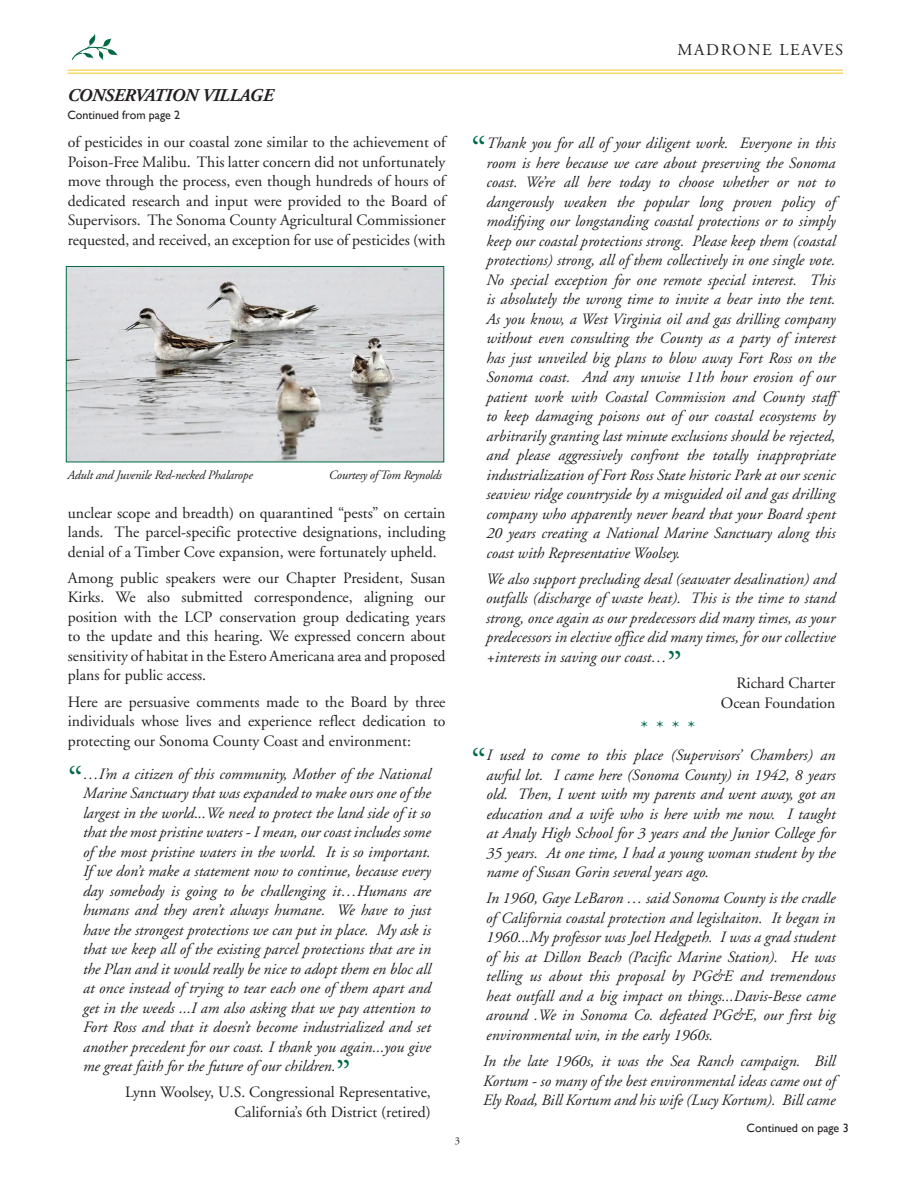
<style>
.page{position:relative;width:918px;height:1188px;background:#fff}
.page>*{position:absolute;margin:0;border:0;box-sizing:border-box;transform-origin:0 0}
.t1{font:37.5px "Adobe Garamond";color:#026a43}
.t2{font:19.5px "Adobe Garamond";color:#026a43}
.t3{font:italic 700 18px "Adobe Garamond";letter-spacing:-.02em;color:#231f20}
.t4{font:16.5px "Adobe Garamond";letter-spacing:.1em;color:#231f20}
.t5{font:italic 15.75px/19.5px "Adobe Garamond";color:#231f20;text-align:justify}
.t6{font:15.75px/19.5px "Adobe Garamond";color:#231f20;text-align:justify}
.t7{font:italic 12.75px "Adobe Garamond";letter-spacing:-.02em;color:#231f20}
.t8{font:12px "Gill Sans";color:#231f20}
.t9{font:10.5px "Adobe Garamond";color:#231f20}
</style>
<div class="page">
<svg style="left:72px;top:33px;width:46px;height:28px"></svg>
<hr style="left:68px;top:70px;width:775px;height:1px;background:#f3c723">
<hr style="left:68px;top:73px;width:775px;height:1px;background:#f3c723">
<img style="left:68px;top:268px;width:374px;height:192px">
<div style="left:66px;top:266px;width:378px;height:196px;border:1px solid #026a43"></div>
<p class="t3" style="left:68px;top:85px;width:208px">CONSERVATION VILLAGE</p>
<p class="t8" style="left:68px;top:107px;width:114px">Continued from page 2</p>
<p class="t6" style="left:68px;top:133px;width:379px">of pesticides in our coastal zone similar to the achievement of Poison-Free Malibu. This latter concern did not unfortunately move through the process, even though hundreds of hours of dedicated research and input were provided to the Board of Supervisors. The Sonoma County Agricultural Commissioner requested, and received, an exception for use of pesticides (with</p>
<p class="t7" style="left:68px;top:468px;width:187px">Adult and Juvenile Red-necked Phalarope</p>
<p class="t7" style="left:329px;top:468px;width:115px">Courtesy of Tom Reynolds</p>
<p class="t6" style="left:68px;top:503px;width:379px">unclear scope and breadth) on quarantined “pests” on certain lands. The parcel-specific protective designations, including denial of a Timber Cove expansion, were fortunately upheld.</p>
<p class="t6" style="left:68px;top:569px;width:379px">Among public speakers were our Chapter President, Susan Kirks. We also submitted correspondence, aligning our position with the LCP conservation group dedicating years to the update and this hearing. We expressed concern about sensitivity of habitat in the Estero Americana area and proposed plans for public access.</p>
<p class="t6" style="left:68px;top:692px;width:379px">Here are persuasive comments made to the Board by three individuals whose lives and experience reflect dedication to protecting our Sonoma County Coast and environment:</p>
<h1 class="t1" style="left:68px;top:760px;width:17px">“</h1>
<p class="t5" style="left:83px;top:765px;width:349px">…I’m a citizen of this community, Mother of the National Marine Sanctuary that was expanded to make ours one of the largest in the world...We need to protect the land side of it so that the most pristine waters - I mean, our coast includes some of the most pristine waters in the world. It is so important.<br>If we don’t make a statement now to continue, because every day somebody is going to be challenging it…Humans are humans and they aren’t always humane. We have to just have the strongest protections we can put in place. My ask is that we keep all of the existing parcel protections that are in the Plan and it would really be nice to adopt them en bloc all at once instead of trying to tear each one of them apart and get in the weeds ...I am also asking that we pay attention to Fort Ross and that it doesn’t become industrialized and set another precedent for our coast. I thank you again...you give me great faith for the future of our children.</p>
<h1 class="t1" style="left:336px;top:1054px;width:17px">”</h1>
<p class="t6" style="left:125px;top:1083px;width:307px;text-align:right">Lynn Woolsey, U.S. Congressional Representative,<br>California’s 6th District (retired)</p>
<p class="t9" style="left:455px;top:1135px;width:7px">3</p>
<p class="t4" style="left:678px;top:41px;width:167px">MADRONE LEAVES</p>
<h1 class="t1" style="left:471px;top:130px;width:17px">“</h1>
<p class="t5" style="left:486px;top:134px;width:351px">Thank you for all of your diligent work. Everyone in this room is here because we care about preserving the Sonoma coast. We’re all here today to choose whether or not to dangerously weaken the popular long proven policy of modifying our longstanding coastal protections or to simply keep our coastal protections strong. Please keep them (coastal protections) strong, all of them collectively in one single vote.<br>No special exception for one remote special interest. This is absolutely the wrong time to invite a bear into the tent.<br>As you know, a West Virginia oil and gas drilling company without even consulting the County as a party of interest has just unveiled big plans to blow away Fort Ross on the Sonoma coast. And any unwise 11th hour erosion of our patient work with Coastal Commission and County staff to keep damaging poisons out of our coastal ecosystems by arbitrarily granting last minute exclusions should be rejected, and please aggressively confront the totally inappropriate industrialization of Fort Ross State historic Park at our scenic seaview ridge countryside by a misguided oil and gas drilling company who apparently never heard that your Board spent 20 years creating a National Marine Sanctuary along this coast with Representative Woolsey.</p>
<p class="t5" style="left:486px;top:570px;width:351px">We also support precluding desal (seawater desalination) and outfalls (discharge of waste heat). This is the time to stand strong, once again as our predecessors did many times, as your predecessors in elective office did many times, for our collective +interests in saving our coast…</p>
<h1 class="t1" style="left:667px;top:645px;width:17px">”</h1>
<p class="t2" style="left:641px;top:717px;width:56px">* * * *</p>
<p class="t6" style="left:721px;top:674px;width:116px;text-align:right">Richard Charter<br>Ocean Foundation</p>
<h1 class="t1" style="left:471px;top:742px;width:17px">“</h1>
<p class="t5" style="left:486px;top:746px;width:351px">I used to come to this place (Supervisors’ Chambers) an awful lot. I came here (Sonoma County) in 1942, 8 years old. Then, I went with my parents and went away, got an education and a wife who is here with me now. I taught at Analy High School for 3 years and the Junior College for 35 years. At one time, I had a young woman student by the name of Susan Gorin several years ago.</p>
<p class="t5" style="left:486px;top:889px;width:351px">In 1960, Gaye LeBaron … said Sonoma County is the cradle of California coastal protection and legisltaiton. It began in 1960...My professor was Joel Hedgpeth. I was a grad student of his at Dillon Beach (Pacific Marine Station). He was telling us about this proposal by PG&amp;E and tremendous heat outfall and a big impact on things...Davis-Besse came around .We in Sonoma Co. defeated PG&amp;E, our first big environmental win, in the early 1960s.</p>
<p class="t5" style="left:483px;top:1052px;width:354px">In the late 1960s, it was the Sea Ranch campaign. Bill Kortum - so many of the best environmental ideas came out of Ely Road, Bill Kortum and his wife (Lucy Kortum). Bill came</p>
<p class="t8" style="left:747px;top:1121px;width:104px">Continued on page 3</p>
</div>
